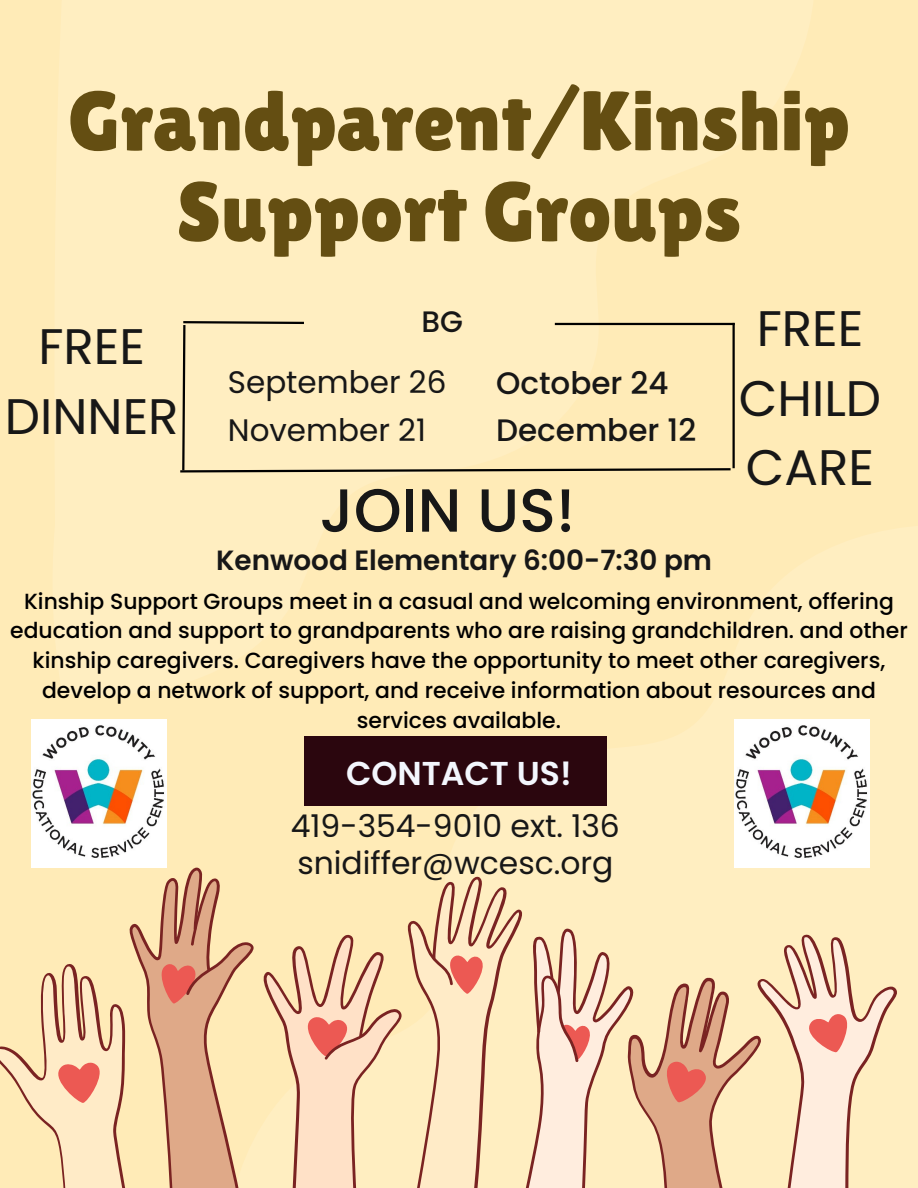
<style>
.page{position:relative;width:918px;height:1188px;background:#ffeec1}
.page>*{position:absolute;margin:0;border:0;box-sizing:border-box;transform-origin:0 0}
.t1{font:84px/90.8px "Lilita One";color:#644e12;text-align:center}
.t2{font:500 60.75px "Poppins";color:#171717}
.t3{font:49.95px/69.6px "Poppins";color:#171717;text-align:center}
.t4{font:600 33px "Poppins";color:#f3f6fd}
.t5{font:31.35px/37px "Poppins";color:#171717}
.t6{font:31.05px "Poppins";color:#171717}
.t7{font:500 31.05px "Poppins";color:#171717}
.t8{font:500 29.55px "Poppins";color:#171717}
.t9{font:600 27.75px "Poppins";color:#171717}
.t10{font:500 21.9px/29.8px "Poppins";color:#000;text-align:center}
</style>
<div class="page">
<svg style="left:180px;top:321px;width:553px;height:152px"></svg>
<hr style="left:733px;top:323px;width:2px;height:145px;background:#000">
<hr style="left:555px;top:323px;width:180px;height:2px;background:#000">
<svg style="left:0;top:867px;width:897px;height:321px"></svg>
<div style="left:304px;top:736px;width:303px;height:70px;background:#2b060e"></div>
<img style="left:32px;top:720px;width:135px;height:147px">
<img style="left:735px;top:720px;width:135px;height:147px">
<h6 class="t1" style="left:68px;top:75px;width:784px">Grandparent/Kinship<br>Support Groups</h6>
<h6 class="t3" style="left:5px;top:312px;width:175px">FREE<br>DINNER</h6>
<p class="t8" style="left:422px;top:301px;width:43px">BG</p>
<h5 class="t6" style="left:228px;top:360px;width:220px">September 26</h5>
<h6 class="t7" style="left:496px;top:362px;width:174px">October 24</h6>
<h5 class="t7" style="left:496px;top:408px;width:202px">December 12</h5>
<p class="t6" style="left:228px;top:408px;width:200px">November 21</p>
<h1 class="t2" style="left:320px;top:468px;width:257px">JOIN US!</h1>
<h3 class="t9" style="left:216px;top:541px;width:497px">Kenwood Elementary 6:00-7:30 pm</h3>
<p class="t3" style="left:739px;top:294px;width:144px">FREE<br>CHILD<br>CARE</p>
<p class="t10" style="left:10px;top:586px;width:899px">Kinship Support Groups meet in a casual and welcoming environment, offering education and support to grandparents who are raising grandchildren. and other kinship caregivers. Caregivers have the opportunity to meet other caregivers, develop a network of support, and receive information about resources and services available.</p>
<h3 class="t4" style="left:346px;top:750px;width:227px">CONTACT US!</h3>
<h2 class="t5" style="left:291px;top:808px;width:331px">419-354-9010 ext. 136 snidiffer@wcesc.org</h2>
</div>
